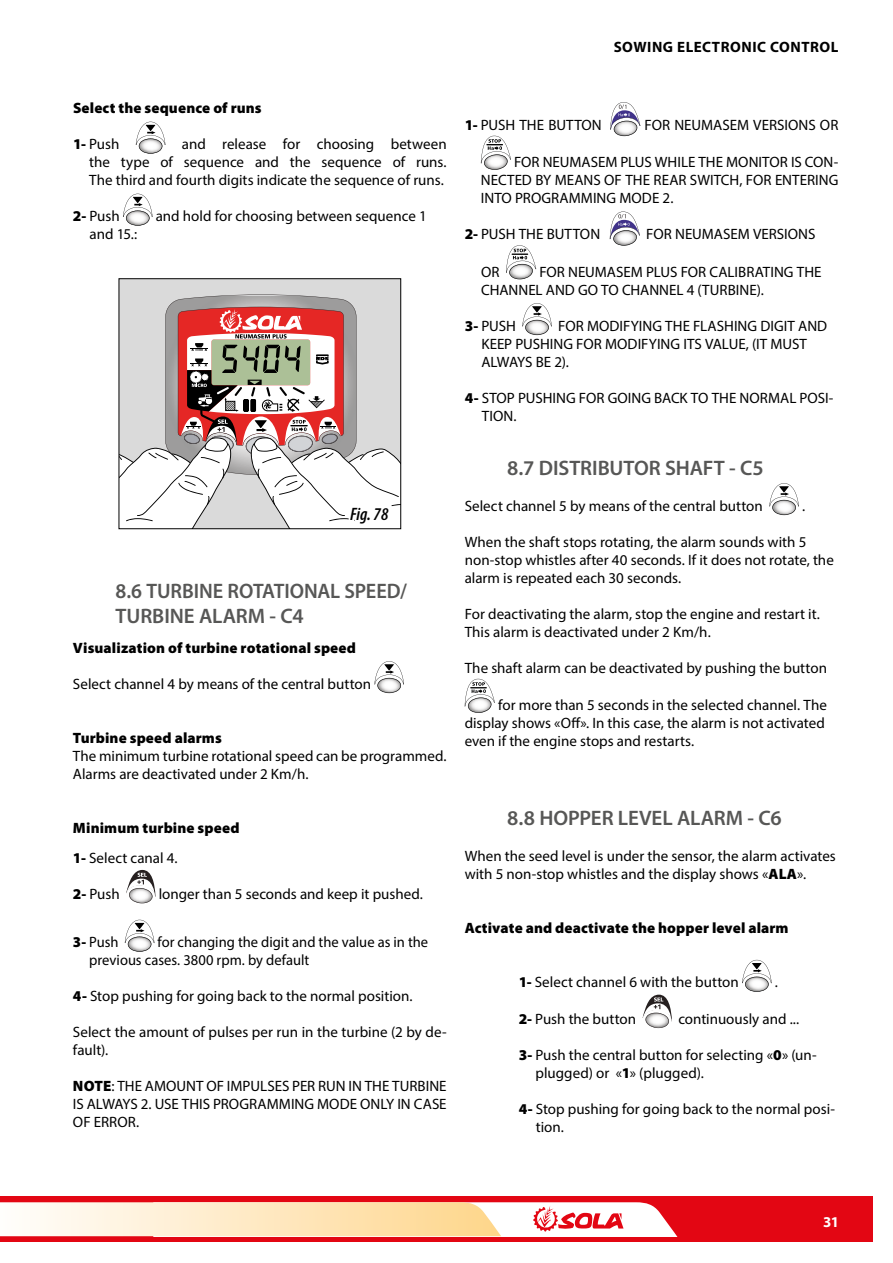
<style>
.page{position:relative;width:893px;height:1263px;background:#fff}
.page>*{position:absolute;margin:0;border:0;box-sizing:border-box;transform-origin:0 0}
.t1{font:600 21px/25.2px "Myriad Pro";letter-spacing:-.005em;color:#575756}
.t2{font:italic 600 condensed 18px "Myriad Pro";color:#000}
.t3{font:15px/18px "Myriad Pro";color:#000}
.t4{font:900 15px/30px "Myriad Pro";letter-spacing:.01em;color:#000}
.t5{font:700 15px "Myriad Pro";letter-spacing:.035em;color:#000}
.t6{font:700 15px "Myriad Pro";color:#fff}
.s1{font-weight:900}
.s2{font-weight:400}
</style>
<div class="page">
<div style="left:0;top:1196px;width:872px;height:45px;background:#e30613"></div>
<svg style="left:0;top:1202px;width:677px;height:34px;background:#fde0c7"></svg>
<svg style="left:136px;top:122px;width:29px;height:32px"></svg>
<svg style="left:123px;top:194px;width:30px;height:32px"></svg>
<svg style="left:118px;top:278px;width:283px;height:251px;background:#b9b9b9"></svg>
<svg style="left:119px;top:294px;width:281px;height:234px"></svg>
<svg style="left:374px;top:661px;width:30px;height:32px"></svg>
<svg style="left:126px;top:870px;width:30px;height:33px"></svg>
<svg style="left:125px;top:920px;width:29px;height:32px"></svg>
<svg style="left:610px;top:102px;width:30px;height:34px"></svg>
<svg style="left:481px;top:136px;width:30px;height:34px"></svg>
<svg style="left:610px;top:212px;width:30px;height:34px"></svg>
<svg style="left:506px;top:245px;width:30px;height:34px"></svg>
<svg style="left:522px;top:303px;width:30px;height:32px"></svg>
<svg style="left:769px;top:483px;width:30px;height:32px"></svg>
<svg style="left:465px;top:679px;width:30px;height:34px"></svg>
<svg style="left:742px;top:960px;width:30px;height:32px"></svg>
<svg style="left:643px;top:995px;width:29px;height:33px"></svg>
<p class="t5" style="left:614px;top:38px;width:226px">SOWING ELECTRONIC CONTROL</p>
<p class="t4" style="left:73px;top:93px;width:190px">Select the sequence of runs</p>
<p class="t3" style="left:73px;top:135px;width:48px"><span class="s1">1-</span> Push</p>
<p class="t3" style="left:89px;top:135px;width:359px;text-align:justify;text-indent:93px">and release for choosing between the type of sequence and the sequence of runs.<br>The third and fourth digits indicate the sequence of runs.</p>
<p class="t3" style="left:73px;top:207px;width:48px"><span class="s1">2-</span> Push</p>
<p class="t3" style="left:156px;top:207px;width:272px">and hold for choosing between sequence 1</p>
<p class="t3" style="left:89px;top:225px;width:49px">and 15.:</p>
<p class="t2" style="left:350px;top:503px;width:40px">Fig. 78</p>
<h1 class="t1" style="left:116px;top:577px;width:293px">8.6 TURBINE ROTATIONAL SPEED/<br>TURBINE ALARM - C4</h1>
<p class="t4" style="left:73px;top:632px;width:285px">Visualization of turbine rotational speed</p>
<p class="t3" style="left:73px;top:674px;width:300px">Select channel 4 by means of the central button</p>
<p class="t4" style="left:73px;top:722px;width:150px">Turbine speed alarms</p>
<p class="t3" style="left:73px;top:746px;width:375px">The minimum turbine rotational speed can be programmed.<br>Alarms are deactivated under 2 Km/h.</p>
<p class="t4" style="left:73px;top:812px;width:168px">Minimum turbine speed<br>1- <span class="s2">Select canal 4.</span></p>
<p class="t3" style="left:73px;top:884px;width:48px"><span class="s1">2-</span> Push</p>
<p class="t3" style="left:159px;top:884px;width:266px">longer than 5 seconds and keep it pushed.</p>
<p class="t3" style="left:73px;top:933px;width:47px"><span class="s1">3-</span> Push</p>
<p class="t3" style="left:89px;top:933px;width:340px;text-indent:68px">for changing the digit and the value as in the previous cases. 3800 rpm. by default</p>
<p class="t3" style="left:73px;top:987px;width:341px"><span class="s1">4-</span> Stop pushing for going back to the normal position.</p>
<p class="t3" style="left:73px;top:1023px;width:375px">Select the amount of pulses per run in the turbine (2 by de&shy;fault).</p>
<p class="t3" style="left:73px;top:1077px;width:375px;text-align:justify"><span class="s1">NOTE</span>: THE AMOUNT OF IMPULSES PER RUN IN THE TURBINE IS ALWAYS 2. USE THIS PROGRAMMING MODE ONLY IN CASE OF ERROR.</p>
<p class="t3" style="left:465px;top:115px;width:139px"><span class="s1">1-</span> PUSH THE BUTTON</p>
<p class="t3" style="left:644px;top:115px;width:195px">FOR NEUMASEM VERSIONS OR</p>
<p class="t3" style="left:481px;top:153px;width:359px;text-align:justify;text-indent:33px">FOR NEUMASEM PLUS WHILE THE MONITOR IS CON-NECTED BY MEANS OF THE REAR SWITCH, FOR ENTERING INTO PROGRAMMING MODE 2.</p>
<p class="t3" style="left:465px;top:225px;width:137px"><span class="s1">2-</span> PUSH THE BUTTON</p>
<p class="t3" style="left:646px;top:225px;width:171px">FOR NEUMASEM VERSIONS</p>
<p class="t3" style="left:481px;top:262px;width:20px">OR</p>
<p class="t3" style="left:481px;top:262px;width:342px;text-indent:58px">FOR NEUMASEM PLUS FOR CALIBRATING THE<br>CHANNEL AND GO TO CHANNEL 4 (TURBINE).</p>
<p class="t3" style="left:465px;top:316px;width:53px"><span class="s1">3-</span> PUSH</p>
<p class="t3" style="left:481px;top:316px;width:347px;text-indent:77px">FOR MODIFYING THE FLASHING DIGIT AND<br>KEEP PUSHING FOR MODIFYING ITS VALUE, (IT MUST<br>ALWAYS BE 2).</p>
<p class="t3" style="left:482px;top:388px;width:353px;text-indent:-17px"><span class="s1">4-</span> STOP PUSHING FOR GOING BACK TO THE NORMAL POSI-<br>TION.</p>
<h1 class="t1" style="left:507px;top:454px;width:258px">8.7 DISTRIBUTOR SHAFT - C5</h1>
<p class="t3" style="left:465px;top:496px;width:300px">Select channel 5 by means of the central button</p>
<p class="t3" style="left:802px;top:496px;width:5px">.</p>
<p class="t3" style="left:465px;top:532px;width:371px">When the shaft stops rotating, the alarm sounds with 5 non-stop whistles after 40 seconds. If it does not rotate, the alarm is repeated each 30 seconds.</p>
<p class="t3" style="left:465px;top:604px;width:357px">For deactivating the alarm, stop the engine and restart it.<br>This alarm is deactivated under 2 Km/h.</p>
<p class="t3" style="left:465px;top:658px;width:364px">The shaft alarm can be deactivated by pushing the button</p>
<p class="t3" style="left:465px;top:696px;width:364px;text-indent:33px">for more than 5 seconds in the selected channel. The display shows «Off». In this case, the alarm is not activated even if the engine stops and restarts.</p>
<h1 class="t1" style="left:507px;top:805px;width:276px">8.8 HOPPER LEVEL ALARM - C6</h1>
<p class="t3" style="left:465px;top:847px;width:373px">When the seed level is under the sensor, the alarm activates with 5 non-stop whistles and the display shows «<span class="s1">ALA</span>».</p>
<p class="t4" style="left:465px;top:913px;width:325px">Activate and deactivate the hopper level alarm</p>
<p class="t3" style="left:519px;top:973px;width:222px"><span class="s1">1-</span> Select channel 6 with the button</p>
<p class="t3" style="left:775px;top:973px;width:5px">.</p>
<p class="t3" style="left:519px;top:1009px;width:119px"><span class="s1">2-</span> Push the button</p>
<p class="t3" style="left:678px;top:1009px;width:122px">continuously and ...</p>
<p class="t3" style="left:535px;top:1045px;width:283px;text-indent:-17px"><span class="s1">3-</span> Push the central button for selecting «<span class="s1">0</span>» (un&shy;plugged) or «<span class="s1">1</span>» (plugged).</p>
<p class="t3" style="left:536px;top:1099px;width:301px;text-indent:-17px"><span class="s1">4-</span> Stop pushing for going back to the normal posi&shy;tion.</p>
<p class="t6" style="left:823px;top:1212px;width:18px">31</p>
</div>
